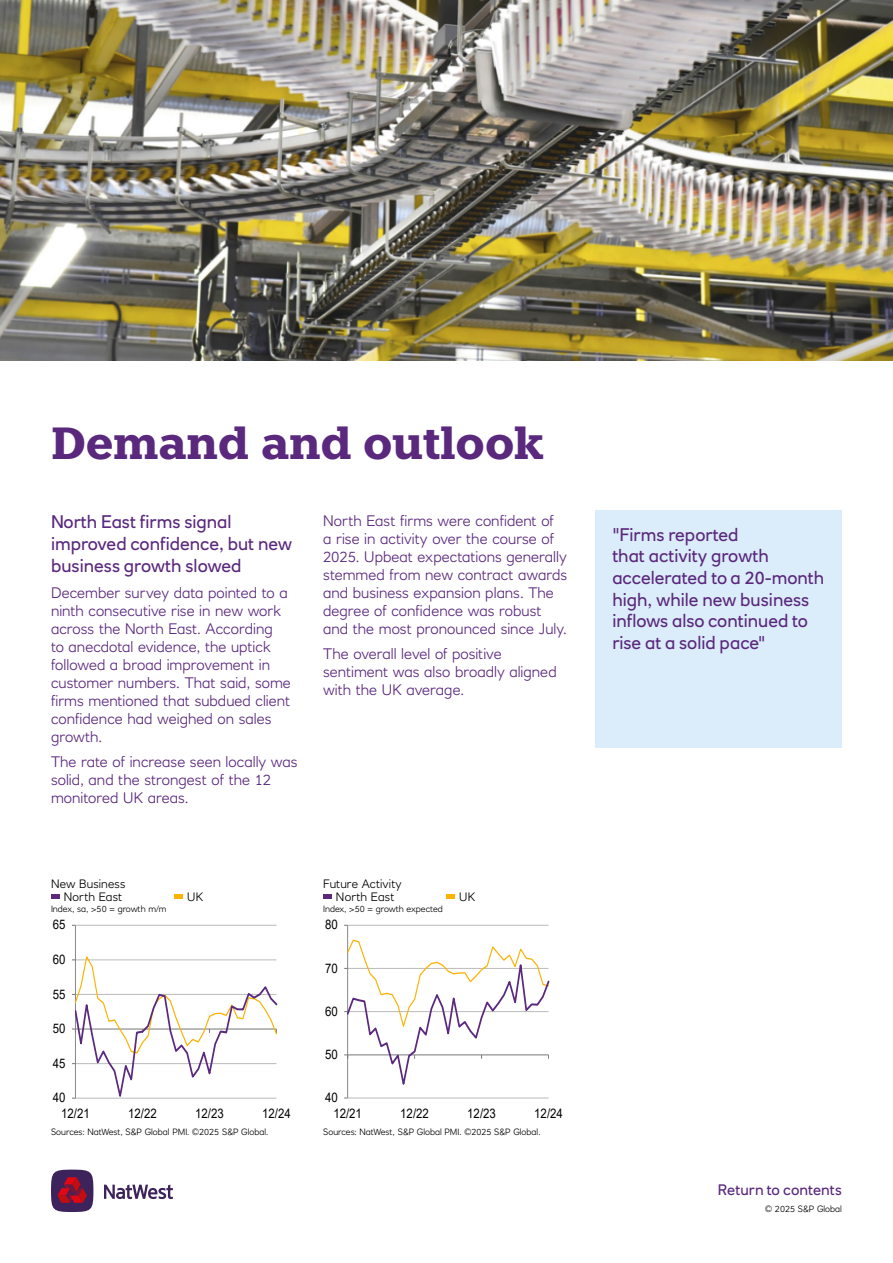
<style>
.page{position:relative;width:893px;height:1263px;background:#fff}
.page>*{position:absolute;margin:0;border:0;box-sizing:border-box;transform-origin:0 0}
.t1{font:700 45px "Knile";letter-spacing:-.01em;color:#5a287d}
.Intro{font:18px/21.6px "RN House Sans";color:#5a287d}
.Body_copy{font:300 15px/18px "RN House Sans";color:#5a287d}
.t2{font:15px "RN House Sans";letter-spacing:.005em;color:#5a287d}
.t3{font:13.2px "Arial";color:#000;scale:.87 1}
.t4{font:300 12px "RN House Sans";letter-spacing:.01em;color:#000}
.t5{font:300 9px "RN House Sans";color:#000}
</style>
<div class="page">
<div style="left:51px;top:1169px;width:42px;height:43px;background:#3c235b;border-radius:50%"></div>
<svg style="left:104px;top:1184px;width:69px;height:15px"></svg>
<svg style="left:57px;top:1177px;width:30px;height:26px"></svg>
<svg style="left:51px;top:894px;width:9px;height:4px"></svg>
<svg style="left:174px;top:894px;width:9px;height:4px"></svg>
<hr style="left:75px;top:925px;width:201px;height:1px;background:#bfbfbf">
<hr style="left:75px;top:925px;width:1px;height:173px;background:#7f7f7f">
<svg style="left:72px;top:953px;width:205px;height:146px"></svg>
<img style="left:0;top:0;width:893px;height:360px">
<hr style="left:348px;top:1098px;width:200px;height:1px;background:#bfbfbf">
<hr style="left:348px;top:925px;width:200px;height:1px;background:#bfbfbf">
<hr style="left:347px;top:925px;width:1px;height:173px;background:#7f7f7f">
<svg style="left:344px;top:939px;width:205px;height:159px"></svg>
<svg style="left:323px;top:894px;width:9px;height:4px"></svg>
<svg style="left:446px;top:894px;width:9px;height:4px"></svg>
<div style="left:595px;top:510px;width:247px;height:238px;background:#dbedfa"></div>
<h1 class="t1" style="left:51px;top:414px;width:494px">Demand and outlook</h1>
<p class="Intro" style="left:51px;top:511px;width:243px">North East firms signal improved confidence, but new business growth slowed</p>
<p class="Body_copy" style="left:51px;top:584px;width:241px">December survey data pointed to a ninth consecutive rise in new work across the North East. According<br>to anecdotal evidence, the uptick followed a broad improvement in customer numbers. That said, some firms mentioned that subdued client confidence had weighed on sales growth.</p>
<p class="Body_copy" style="left:51px;top:752px;width:248px">The rate of increase seen locally was solid, and the strongest of the 12 monitored UK areas.</p>
<p class="Body_copy" style="left:323px;top:512px;width:246px">North East firms were confident of<br>a rise in activity over the course of 2025. Upbeat expectations generally stemmed from new contract awards and business expansion plans. The degree of confidence was robust and the most pronounced since July.</p>
<p class="Body_copy" style="left:323px;top:644px;width:235px">The overall level of positive sentiment was also broadly aligned with the UK average.</p>
<p class="t4" style="left:51px;top:876px;width:76px">New Business</p>
<p class="t5" style="left:51px;top:904px;width:117px">Index, sa, &gt;50 = growth m/m</p>
<p class="t4" style="left:64px;top:889px;width:60px">North East</p>
<p class="t4" style="left:187px;top:889px;width:18px">UK</p>
<p class="t3" style="left:53px;top:916px;width:16px">65</p>
<p class="t3" style="left:53px;top:950px;width:16px">60</p>
<p class="t3" style="left:53px;top:985px;width:16px">55</p>
<p class="t3" style="left:53px;top:1019px;width:16px">50</p>
<p class="t3" style="left:53px;top:1054px;width:16px">45</p>
<p class="t3" style="left:53px;top:1088px;width:16px">40</p>
<p class="t3" style="left:61px;top:1104px;width:34px">12/21</p>
<p class="t3" style="left:128px;top:1104px;width:34px">12/22</p>
<p class="t3" style="left:195px;top:1104px;width:34px">12/23</p>
<p class="t3" style="left:262px;top:1104px;width:34px">12/24</p>
<p class="t5" style="left:51px;top:1127px;width:219px">Sources: NatWest, S&amp;P Global PMI. ©2025 S&amp;P Global.</p>
<p class="t4" style="left:323px;top:876px;width:80px">Future Activity</p>
<p class="t4" style="left:336px;top:889px;width:60px">North East</p>
<p class="t5" style="left:323px;top:904px;width:121px">Index, &gt;50 = growth expected</p>
<p class="t3" style="left:325px;top:916px;width:16px">80</p>
<p class="t3" style="left:325px;top:959px;width:16px">70</p>
<p class="t3" style="left:325px;top:1002px;width:16px">60</p>
<p class="t3" style="left:325px;top:1045px;width:16px">50</p>
<p class="t3" style="left:325px;top:1088px;width:16px">40</p>
<p class="t4" style="left:459px;top:889px;width:18px">UK</p>
<p class="t3" style="left:333px;top:1104px;width:34px">12/21</p>
<p class="t3" style="left:400px;top:1104px;width:34px">12/22</p>
<p class="t3" style="left:467px;top:1104px;width:34px">12/23</p>
<p class="t3" style="left:534px;top:1104px;width:34px">12/24</p>
<p class="t5" style="left:323px;top:1127px;width:219px">Sources: NatWest, S&amp;P Global PMI. ©2025 S&amp;P Global.</p>
<p class="Intro" style="left:612px;top:523px;width:213px">"Firms reported<br>that activity growth accelerated to a 20-month high, while new business inflows also continued to rise at a solid pace"</p>
<p class="t2" style="left:718px;top:1180px;width:126px">Return to contents</p>
<p class="t5" style="left:765px;top:1203px;width:78px">© 2025 S&amp;P Global</p>
</div>
